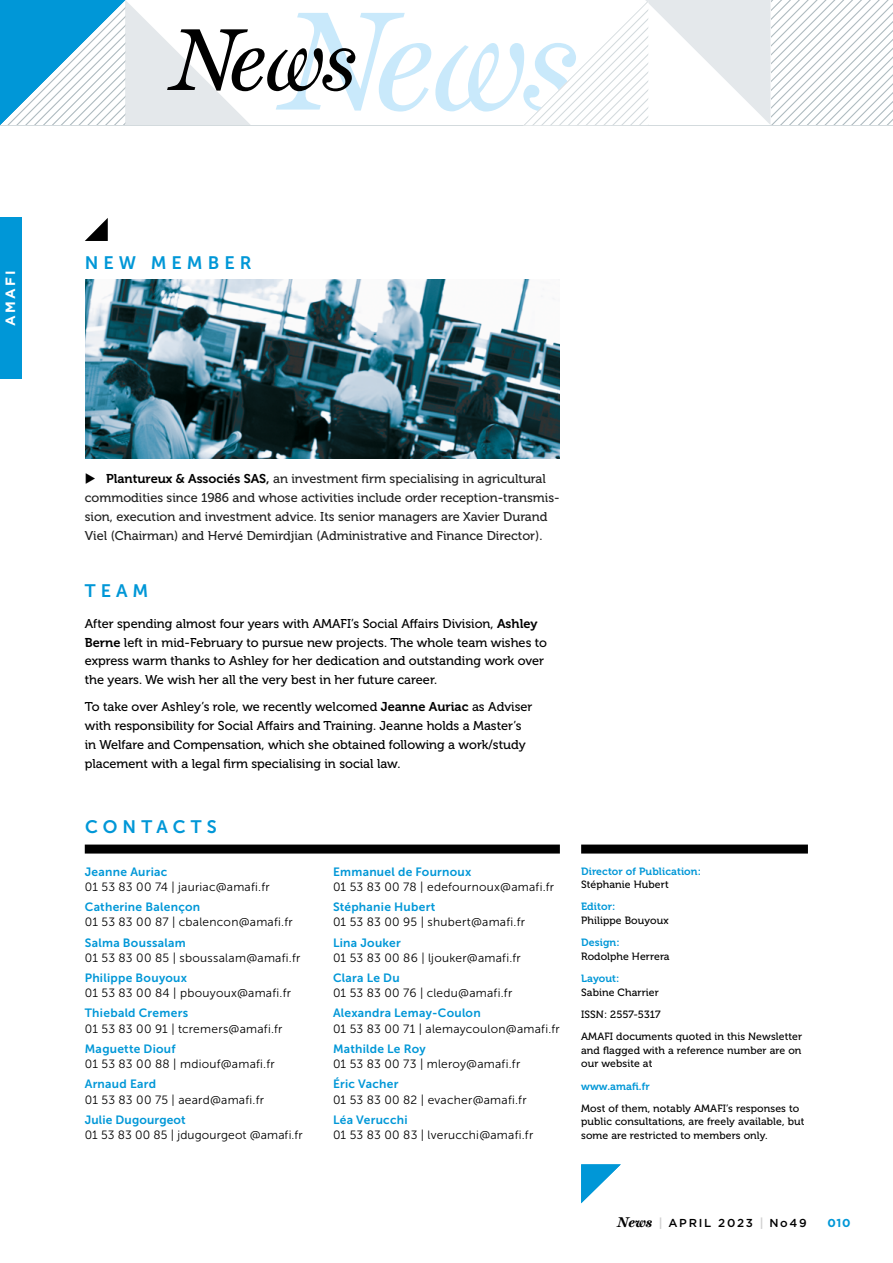
<style>
.page{position:relative;width:893px;height:1263px;background:#fff}
.page>*{position:absolute;margin:0;border:0;box-sizing:border-box;transform-origin:0 0}
.t1{font:18px "Museo Sans For Dell 700";letter-spacing:.28em;color:#0097d7}
.t2{font:700 13.5px "Gotham";letter-spacing:.16em;color:#fff}
.t3{font:12.75px/18.8px "Museo For Dell 500";color:#000}
.t4{font:12.75px/18.8px "Museo For Dell 500";color:#222}
.t5{font:12px "Museo Sans For Dell 300";letter-spacing:.02em;color:#000}
.t6{font:12px "Museo Sans For Dell 700";letter-spacing:.02em;color:#0097d7}
.t7{font:500 11.55px "Gotham";letter-spacing:.15em;color:#000}
.t8{font:700 11.55px "Gotham";color:#0097d7}
.t9{font:10.5px/13.6px "Museo For Dell 500";letter-spacing:.01em;color:#000}
.t10{font:10.5px "Museo For Dell 700";letter-spacing:.01em;color:#0097d7}
.s1{font-family:"Museo For Dell 700";color:#000}
.s2{font-family:"Museo For Dell 700"}
.s3{font-family:"Miller Text";font-weight:700;font-style:italic;font-size:14.25px}
.s4{font-family:"Museo For Dell 700";font-weight:400;font-size:12px;color:#d0d0d0}
</style>
<div class="page">
<svg style="left:581px;top:1164px;width:40px;height:39px"></svg>
<div style="left:85px;top:844px;width:475px;height:9px;background:#000"></div>
<div style="left:581px;top:844px;width:227px;height:9px;background:#000"></div>
<div style="left:0;top:218px;width:21px;height:161px;background:#0097d7"></div>
<svg style="left:85px;top:218px;width:23px;height:23px"></svg>
<hr style="left:0;top:125px;width:893px;height:1px;background:#d3dadd">
<svg style="left:0;top:0;width:893px;height:125px"></svg>
<img style="left:85px;top:280px;width:475px;height:178px">
<p class="t2" style="left:1px;top:326px;width:57px;rotate:-90deg">AMAFI</p>
<h1 class="t1" style="left:85px;top:252px;width:168px">NEW MEMBER</h1>
<p class="t4" style="left:85px;top:470px;width:476px;text-indent:21px"><span class="s1">Plantureux &amp; Associés SAS,</span> an investment firm specialising in agricultural commodities since 1986 and whose activities include order reception-transmis&shy;sion, execution and investment advice. Its senior managers are Xavier Durand Viel (Chairman) and Hervé Demirdjian (Administrative and Finance Director).</p>
<h1 class="t1" style="left:85px;top:581px;width:65px">TEAM</h1>
<p class="t3" style="left:85px;top:614px;width:464px">After spending almost four years with AMAFI’s Social Affairs Division, <span class="s2">Ashley Berne</span> left in mid-February to pursue new projects. The whole team wishes to express warm thanks to Ashley for her dedication and outstanding work over the years. We wish her all the very best in her future career.</p>
<p class="t3" style="left:85px;top:698px;width:449px">To take over Ashley’s role, we recently welcomed <span class="s2">Jeanne Auriac</span> as Adviser with responsibility for Social Affairs and Training. Jeanne holds a Master’s in Welfare and Compensation, which she obtained following a work/study placement with a legal firm specialising in social law.</p>
<h1 class="t1" style="left:85px;top:817px;width:133px">CONTACTS</h1>
<p class="t6" style="left:85px;top:865px;width:84px">Jeanne Auriac</p>
<p class="t5" style="left:85px;top:880px;width:186px">01 53 83 00 74 | jauriac@amafi.fr</p>
<p class="t6" style="left:85px;top:900px;width:117px">Catherine Balençon</p>
<p class="t5" style="left:85px;top:916px;width:209px">01 53 83 00 87 | cbalencon@amafi.fr</p>
<p class="t6" style="left:85px;top:936px;width:103px">Salma Boussalam</p>
<p class="t5" style="left:85px;top:951px;width:217px">01 53 83 00 85 | sboussalam@amafi.fr</p>
<p class="t6" style="left:85px;top:971px;width:104px">Philippe Bouyoux</p>
<p class="t5" style="left:85px;top:986px;width:208px">01 53 83 00 84 | pbouyoux@amafi.fr</p>
<p class="t6" style="left:85px;top:1007px;width:105px">Thiebald Cremers</p>
<p class="t5" style="left:85px;top:1022px;width:199px">01 53 83 00 91 | tcremers@amafi.fr</p>
<p class="t6" style="left:85px;top:1042px;width:92px">Maguette Diouf</p>
<p class="t5" style="left:85px;top:1057px;width:192px">01 53 83 00 88 | mdiouf@amafi.fr</p>
<p class="t6" style="left:85px;top:1077px;width:73px">Arnaud Eard</p>
<p class="t5" style="left:85px;top:1093px;width:181px">01 53 83 00 75 | aeard@amafi.fr</p>
<p class="t6" style="left:85px;top:1113px;width:102px">Julie Dugourgeot</p>
<p class="t5" style="left:85px;top:1128px;width:220px">01 53 83 00 85 | jdugourgeot @amafi.fr</p>
<p class="t6" style="left:333px;top:865px;width:140px">Emmanuel de Fournoux</p>
<p class="t5" style="left:333px;top:880px;width:223px">01 53 83 00 78 | edefournoux@amafi.fr</p>
<p class="t6" style="left:333px;top:900px;width:104px">Stéphanie Hubert</p>
<p class="t5" style="left:333px;top:916px;width:194px">01 53 83 00 95 | shubert@amafi.fr</p>
<p class="t6" style="left:333px;top:936px;width:69px">Lina Jouker</p>
<p class="t5" style="left:333px;top:951px;width:189px">01 53 83 00 86 | ljouker@amafi.fr</p>
<p class="t6" style="left:333px;top:971px;width:68px">Clara Le Du</p>
<p class="t5" style="left:333px;top:986px;width:181px">01 53 83 00 76 | cledu@amafi.fr</p>
<p class="t6" style="left:333px;top:1007px;width:149px">Alexandra Lemay-Coulon</p>
<p class="t5" style="left:333px;top:1022px;width:228px">01 53 83 00 71 | alemaycoulon@amafi.fr</p>
<p class="t6" style="left:333px;top:1042px;width:94px">Mathilde Le Roy</p>
<p class="t5" style="left:333px;top:1057px;width:189px">01 53 83 00 73 | mleroy@amafi.fr</p>
<p class="t6" style="left:333px;top:1077px;width:67px">Éric Vacher</p>
<p class="t5" style="left:333px;top:1093px;width:195px">01 53 83 00 82 | evacher@amafi.fr</p>
<p class="t6" style="left:333px;top:1113px;width:76px">Léa Verucchi</p>
<p class="t5" style="left:333px;top:1128px;width:202px">01 53 83 00 83 | lverucchi@amafi.fr</p>
<p class="t10" style="left:581px;top:865px;width:121px">Director of Publication:</p>
<p class="t9" style="left:581px;top:878px;width:89px">Stéphanie Hubert</p>
<p class="t10" style="left:581px;top:901px;width:36px">Editor:</p>
<p class="t9" style="left:581px;top:914px;width:89px">Philippe Bouyoux</p>
<p class="t10" style="left:581px;top:937px;width:40px">Design:</p>
<p class="t9" style="left:581px;top:950px;width:90px">Rodolphe Herrera</p>
<p class="t10" style="left:581px;top:972px;width:40px">Layout:</p>
<p class="t9" style="left:581px;top:981px;width:223px;line-height:22.2px">Sabine Charrier<br>ISSN: 2557-5317<br>AMAFI documents quoted in this Newsletter</p>
<p class="t9" style="left:581px;top:1043px;width:222px">and flagged with a reference number are on our website at</p>
<p class="t10" style="left:581px;top:1080px;width:70px">www.amafi.fr</p>
<p class="t9" style="left:581px;top:1101px;width:225px">Most of them, notably AMAFI’s responses to public consultations, are freely available, but some are restricted to members only.</p>
<p class="t7" style="left:618px;top:1216px;width:190px"><span class="s3">News</span> <span class="s4">|</span> APRIL 2023 <span class="s4">|</span> No49</p>
<p class="t8" style="left:828px;top:1216px;width:24px">010</p>
</div>
